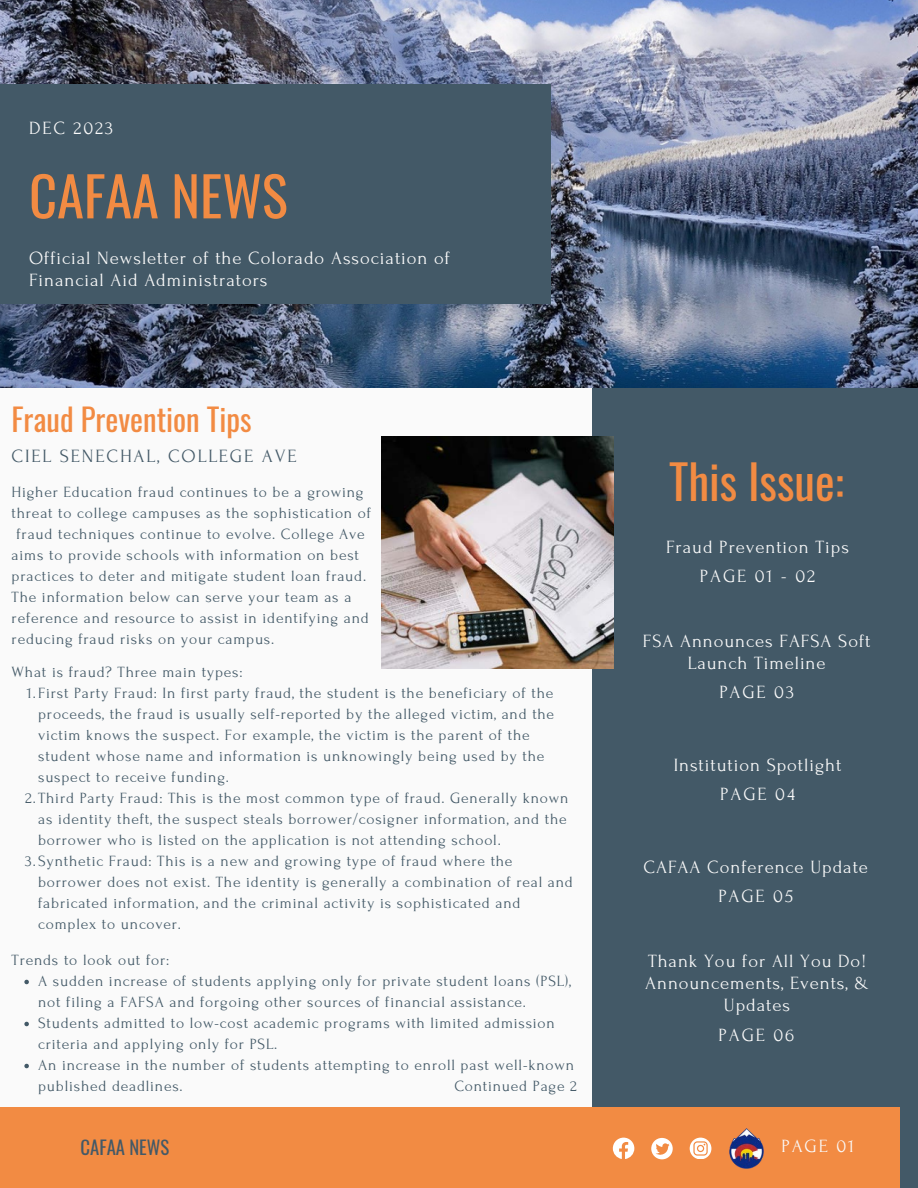
<style>
.page{position:relative;width:918px;height:1188px;background:#fafafa}
.page>*{position:absolute;margin:0;border:0;box-sizing:border-box;transform-origin:0 0}
.t1{font:54.45px "Oswald";color:#f28b43}
.t2{font:46.65px "Oswald";color:#f28b43}
.t3{font:30.75px "Oswald";color:#f28b43}
.t4{font:18.75px "Forum";letter-spacing:.1em;color:#435967}
.t5{font:18.6px/22.2px "Forum";letter-spacing:.05em;color:#fafafa;text-align:center}
.t6{font:18.6px "Oswald";color:#435967}
.t7{font:15.6px/21px "Forum";letter-spacing:.05em;color:#435967}
</style>
<div class="page">
<div style="left:593px;top:342px;width:325px;height:846px;background:#435967"></div>
<img style="left:0;top:0;width:918px;height:388px">
<div style="left:0;top:84px;width:550px;height:219px;background:#435967"></div>
<div style="left:0;top:1107px;width:900px;height:81px;background:#f28b43"></div>
<img style="left:729px;top:1128px;width:35px;height:41px">
<svg style="left:690px;top:1138px;width:21px;height:21px"></svg>
<svg style="left:613px;top:1138px;width:21px;height:21px"></svg>
<svg style="left:651px;top:1138px;width:22px;height:21px"></svg>
<svg style="left:24px;top:980px;width:5px;height:4px"></svg>
<svg style="left:24px;top:1022px;width:5px;height:4px"></svg>
<svg style="left:24px;top:1064px;width:5px;height:4px"></svg>
<img style="left:382px;top:436px;width:231px;height:232px">
<p class="t5" style="left:29px;top:117px;width:85px">DEC 2023</p>
<p class="t1" style="left:29px;top:153px;width:260px">CAFAA NEWS</p>
<p class="t5" style="left:29px;top:247px;width:423px;text-align:left">Official Newsletter of the Colorado Association of<br>Financial Aid Administrators</p>
<h2 class="t3" style="left:12px;top:395px;width:242px">Fraud Prevention Tips</h2>
<h5 class="t4" style="left:12px;top:446px;width:287px">CIEL SENECHAL, COLLEGE AVE</h5>
<h4 class="t7" style="left:12px;top:482px;width:354px">Higher Education fraud continues to be a growing</h4>
<h5 class="t7" style="left:12px;top:503px;width:361px">threat to college campuses as the sophistication of</h5>
<h4 class="t7" style="left:16px;top:524px;width:350px">fraud techniques continue to evolve. College Ave</h4>
<h5 class="t7" style="left:12px;top:545px;width:349px">aims to provide schools with information on best</h5>
<h4 class="t7" style="left:12px;top:566px;width:356px">practices to deter and mitigate student loan fraud.</h4>
<h5 class="t7" style="left:12px;top:587px;width:341px">The information below can serve your team as a</h5>
<h4 class="t7" style="left:12px;top:608px;width:359px">reference and resource to assist in identifying and</h4>
<h5 class="t7" style="left:12px;top:629px;width:264px">reducing fraud risks on your campus.</h5>
<h3 class="t7" style="left:12px;top:662px;width:232px">What is fraud? Three main types:</h3>
<h4 class="t7" style="left:38px;top:683px;width:518px;text-indent:-11px">1.First Party Fraud: In first party fraud, the student is the beneficiary of the proceeds, the fraud is usually self-reported by the alleged victim, and the victim knows the suspect. For example, the victim is the parent of the student whose name and information is unknowingly being used by the suspect to receive funding.</h4>
<p class="t7" style="left:38px;top:788px;width:532px;text-align:justify;text-indent:-13px">2.Third Party Fraud: This is the most common type of fraud. Generally known as identity theft, the suspect steals borrower/cosigner information, and the borrower who is listed on the application is not attending school.</p>
<p class="t7" style="left:38px;top:851px;width:536px;text-indent:-13px">3.Synthetic Fraud: This is a new and growing type of fraud where the borrower does not exist. The identity is generally a combination of real and fabricated information, and the criminal activity is sophisticated and complex to uncover.</p>
<p class="t7" style="left:12px;top:949px;width:159px">Trends to look out for:</p>
<p class="t7" style="left:38px;top:970px;width:534px">A sudden increase of students applying only for private student loans (PSL), not filing a FAFSA and forgoing other sources of financial assistance.</p>
<p class="t7" style="left:38px;top:1013px;width:518px">Students admitted to low-cost academic programs with limited admission criteria and applying only for PSL.</p>
<p class="t7" style="left:38px;top:1055px;width:537px">An increase in the number of students attempting to enroll past well-known published deadlines.</p>
<p class="t7" style="left:454px;top:1076px;width:124px">Continued Page 2</p>
<p class="t2" style="left:669px;top:445px;width:176px">This Issue:</p>
<p class="t5" style="left:666px;top:536px;width:184px">Fraud Prevention Tips</p>
<p class="t5" style="left:700px;top:565px;width:117px">PAGE 01 - 02</p>
<p class="t5" style="left:643px;top:630px;width:229px">FSA Announces FAFSA Soft<br>Launch Timeline</p>
<p class="t5" style="left:719px;top:681px;width:76px">PAGE 03</p>
<p class="t5" style="left:674px;top:754px;width:169px">Institution Spotlight</p>
<p class="t5" style="left:720px;top:783px;width:76px">PAGE 04</p>
<p class="t5" style="left:644px;top:856px;width:226px">CAFAA Conference Update</p>
<p class="t5" style="left:718px;top:885px;width:76px">PAGE 05</p>
<p class="t5" style="left:645px;top:950px;width:225px">Thank You for All You Do!<br>Announcements, Events, &amp;<br>Updates</p>
<p class="t5" style="left:719px;top:1024px;width:77px">PAGE 06</p>
<h4 class="t6" style="left:81px;top:1133px;width:90px">CAFAA NEWS</h4>
<h1 class="t5" style="left:781px;top:1135px;width:74px">PAGE 01</h1>
</div>
